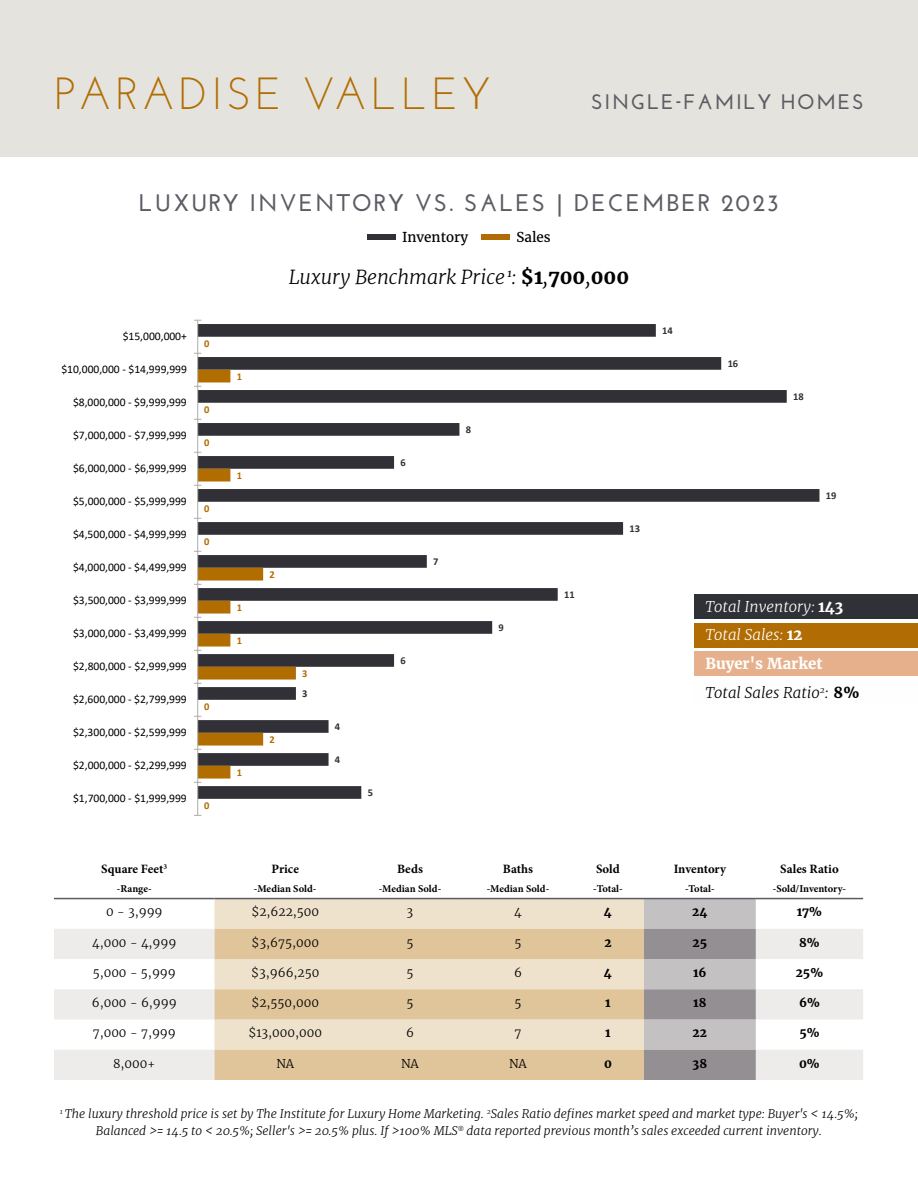
<style>
.page{position:relative;width:918px;height:1188px;background:#fff}
.page>*{position:absolute;margin:0;border:0;box-sizing:border-box;transform-origin:0 0}
.t1{font:45px "Josefin Sans";letter-spacing:.08em;color:#b16d03}
.t2{font:700 24px "Josefin Sans";letter-spacing:.08em;color:#5c5c65}
.t3{font:700 21px "Josefin Sans";letter-spacing:.08em;color:#5c5c65}
.t4{font:italic 300 19.5px "Merriweather";color:#000}
.t5{font:italic 300 15px/28.8px "Merriweather";color:#fff}
.t6{font:italic 300 15px "Merriweather";color:#000}
.t7{font:700 15px "Merriweather";color:#fff}
.t8{font:13.5px "Merriweather";color:#000}
.t9{font:700 12.75px "Minion Pro";color:#000}
.t10{font:italic 300 12px/16.5px "Merriweather";color:#000;text-align:center}
.t11{font:300 12px "Merriweather";color:#000}
.t12{font:700 12px "Merriweather";color:#000}
.t13{font:11.55px "Calibri";letter-spacing:-.005em;color:#000}
.t14{font:700 10.5px "Minion Pro";color:#000}
.t15{font:700 10.5px "Calibri";color:#303036}
.t16{font:700 10.5px "Calibri";color:#b26d01}
.s1{font-weight:700;font-style:normal}
</style>
<div class="page">
<div style="left:0;top:0;width:918px;height:158px;background:#e5e3dd"></div>
<svg style="left:198px;top:324px;width:621px;height:475px"></svg>
<hr style="left:197px;top:320px;width:1px;height:495px;background:#afabab">
<svg style="left:194px;top:370px;width:102px;height:413px"></svg>
<div style="left:367px;top:234px;width:29px;height:6px;background:#303037"></div>
<div style="left:482px;top:234px;width:28px;height:6px;background:#b16d03"></div>
<div style="left:215px;top:899px;width:429px;height:30px;background:#efe2cd"></div>
<svg style="left:54px;top:929px;width:809px;height:151px;fill:#edecea"></svg>
<svg style="left:215px;top:929px;width:429px;height:151px;background:#e6d0ae"></svg>
<svg style="left:644px;top:899px;width:112px;height:181px;background:#aca8ab"></svg>
<hr style="left:54px;top:898px;width:161px;height:1px;background:#5c5c65">
<hr style="left:215px;top:898px;width:141px;height:1px;background:#5c5c65">
<hr style="left:356px;top:898px;width:108px;height:1px;background:#5c5c65">
<hr style="left:464px;top:898px;width:108px;height:1px;background:#5c5c65">
<hr style="left:572px;top:898px;width:72px;height:1px;background:#5c5c65">
<hr style="left:644px;top:898px;width:112px;height:1px;background:#5c5c65">
<hr style="left:756px;top:898px;width:107px;height:1px;background:#5c5c65">
<div style="left:694px;top:651px;width:224px;height:25px;background:#e7b08c"></div>
<div style="left:694px;top:594px;width:224px;height:25px;background:#303037"></div>
<div style="left:694px;top:623px;width:224px;height:24px;background:#b16d03"></div>
<div style="left:694px;top:680px;width:224px;height:25px;background:#fefefe"></div>
<h1 class="t1" style="left:54px;top:67px;width:438px">PARADISE VALLEY</h1>
<h3 class="t3" style="left:591px;top:93px;width:274px">SINGLE-FAMILY HOMES</h3>
<h2 class="t2" style="left:139px;top:194px;width:642px">LUXURY INVENTORY VS. SALES | DECEMBER 2023</h2>
<p class="t8" style="left:402px;top:230px;width:68px">Inventory</p>
<p class="t8" style="left:516px;top:230px;width:36px">Sales</p>
<p class="t13" style="left:123px;top:328px;width:66px">$15,000,000+</p>
<p class="t13" style="left:61px;top:361px;width:127px">$10,000,000 - $14,999,999</p>
<p class="t13" style="left:73px;top:394px;width:115px">$8,000,000 - $9,999,999</p>
<p class="t13" style="left:73px;top:427px;width:115px">$7,000,000 - $7,999,999</p>
<p class="t13" style="left:73px;top:460px;width:115px">$6,000,000 - $6,999,999</p>
<p class="t13" style="left:73px;top:493px;width:115px">$5,000,000 - $5,999,999</p>
<p class="t13" style="left:73px;top:526px;width:115px">$4,500,000 - $4,999,999</p>
<p class="t13" style="left:73px;top:559px;width:115px">$4,000,000 - $4,499,999</p>
<p class="t13" style="left:73px;top:592px;width:115px">$3,500,000 - $3,999,999</p>
<p class="t13" style="left:73px;top:625px;width:115px">$3,000,000 - $3,499,999</p>
<p class="t13" style="left:73px;top:658px;width:115px">$2,800,000 - $2,999,999</p>
<p class="t13" style="left:73px;top:691px;width:115px">$2,600,000 - $2,799,999</p>
<p class="t13" style="left:73px;top:724px;width:115px">$2,300,000 - $2,599,999</p>
<p class="t13" style="left:73px;top:757px;width:115px">$2,000,000 - $2,299,999</p>
<p class="t13" style="left:73px;top:790px;width:115px">$1,700,000 - $1,999,999</p>
<p class="t16" style="left:204px;top:336px;width:7px">0</p>
<p class="t16" style="left:204px;top:402px;width:7px">0</p>
<p class="t16" style="left:204px;top:435px;width:7px">0</p>
<p class="t16" style="left:204px;top:501px;width:7px">0</p>
<p class="t16" style="left:204px;top:534px;width:7px">0</p>
<p class="t16" style="left:204px;top:699px;width:7px">0</p>
<p class="t16" style="left:204px;top:798px;width:7px">0</p>
<p class="t9" style="left:101px;top:864px;width:67px">Square Feet<sup>3</sup></p>
<p class="t14" style="left:117px;top:885px;width:36px">-Range-</p>
<p class="t16" style="left:237px;top:369px;width:7px">1</p>
<p class="t16" style="left:237px;top:468px;width:7px">1</p>
<p class="t16" style="left:237px;top:600px;width:7px">1</p>
<p class="t16" style="left:237px;top:633px;width:7px">1</p>
<p class="t16" style="left:237px;top:765px;width:7px">1</p>
<h3 class="t4" style="left:289px;top:265px;width:342px">Luxury Benchmark Price <sup>1</sup>: <span class="s1">$1</span>,<span class="s1">700</span>,<span class="s1">000</span></h3>
<p class="t15" style="left:662px;top:323px;width:12px">14</p>
<p class="t15" style="left:400px;top:455px;width:7px">6</p>
<p class="t15" style="left:466px;top:422px;width:7px">8</p>
<p class="t16" style="left:269px;top:567px;width:7px">2</p>
<p class="t15" style="left:433px;top:554px;width:7px">7</p>
<p class="t16" style="left:269px;top:732px;width:7px">2</p>
<p class="t16" style="left:302px;top:666px;width:7px">3</p>
<p class="t15" style="left:302px;top:686px;width:7px">3</p>
<p class="t15" style="left:335px;top:719px;width:7px">4</p>
<p class="t15" style="left:335px;top:752px;width:7px">4</p>
<p class="t15" style="left:368px;top:785px;width:7px">5</p>
<p class="t15" style="left:400px;top:653px;width:7px">6</p>
<p class="t15" style="left:499px;top:620px;width:7px">9</p>
<p class="t15" style="left:564px;top:587px;width:12px">11</p>
<p class="t15" style="left:629px;top:521px;width:12px">13</p>
<p class="t15" style="left:728px;top:356px;width:12px">16</p>
<p class="t15" style="left:793px;top:389px;width:12px">18</p>
<p class="t15" style="left:826px;top:488px;width:12px">19</p>
<p class="t5" style="left:705px;top:592px;width:140px">Total Inventory: <span class="s1">143<br></span>Total Sales: <span class="s1">12</span></p>
<p class="t7" style="left:705px;top:656px;width:119px">Buyer's Market</p>
<p class="t6" style="left:705px;top:683px;width:155px">Total Sales Ratio<sup>2</sup>: <span class="s1">8%</span></p>
<p class="t9" style="left:272px;top:864px;width:29px">Price</p>
<p class="t14" style="left:254px;top:885px;width:64px">-Median Sold-</p>
<p class="t9" style="left:397px;top:864px;width:27px">Beds</p>
<p class="t14" style="left:379px;top:885px;width:64px">-Median Sold-</p>
<p class="t9" style="left:503px;top:864px;width:32px">Baths</p>
<p class="t14" style="left:487px;top:885px;width:64px">-Median Sold-</p>
<p class="t9" style="left:596px;top:864px;width:25px">Sold</p>
<p class="t14" style="left:593px;top:885px;width:31px">-Total-</p>
<p class="t9" style="left:674px;top:864px;width:54px">Inventory</p>
<p class="t14" style="left:685px;top:885px;width:31px">-Total-</p>
<p class="t9" style="left:780px;top:864px;width:60px">Sales Ratio</p>
<p class="t14" style="left:773px;top:885px;width:75px">-Sold/Inventory-</p>
<p class="t11" style="left:106px;top:906px;width:58px">0 - 3,999</p>
<p class="t11" style="left:251px;top:906px;width:69px">$2,622,500</p>
<p class="t11" style="left:407px;top:906px;width:8px">3</p>
<p class="t11" style="left:514px;top:906px;width:9px">4</p>
<p class="t12" style="left:604px;top:906px;width:9px">4</p>
<p class="t12" style="left:692px;top:906px;width:17px">24</p>
<p class="t12" style="left:797px;top:906px;width:27px">17%</p>
<p class="t11" style="left:92px;top:936px;width:86px">4,000 - 4,999</p>
<p class="t11" style="left:252px;top:936px;width:69px">$3,675,000</p>
<p class="t11" style="left:406px;top:936px;width:8px">5</p>
<p class="t11" style="left:514px;top:936px;width:8px">5</p>
<p class="t12" style="left:604px;top:936px;width:9px">2</p>
<p class="t12" style="left:693px;top:936px;width:16px">25</p>
<p class="t12" style="left:799px;top:936px;width:22px">8%</p>
<p class="t11" style="left:93px;top:966px;width:85px">5,000 - 5,999</p>
<p class="t11" style="left:251px;top:966px;width:70px">$3,966,250</p>
<p class="t11" style="left:406px;top:966px;width:8px">5</p>
<p class="t11" style="left:514px;top:966px;width:9px">6</p>
<p class="t12" style="left:604px;top:966px;width:9px">4</p>
<p class="t12" style="left:693px;top:966px;width:15px">16</p>
<p class="t12" style="left:796px;top:966px;width:29px">25%</p>
<p class="t11" style="left:92px;top:997px;width:86px">6,000 - 6,999</p>
<p class="t11" style="left:251px;top:997px;width:69px">$2,550,000</p>
<p class="t11" style="left:406px;top:997px;width:8px">5</p>
<p class="t11" style="left:514px;top:997px;width:8px">5</p>
<p class="t12" style="left:605px;top:997px;width:7px">1</p>
<p class="t12" style="left:693px;top:997px;width:15px">18</p>
<p class="t12" style="left:799px;top:997px;width:22px">6%</p>
<p class="t11" style="left:93px;top:1027px;width:85px">7,000 - 7,999</p>
<p class="t11" style="left:248px;top:1027px;width:75px">$13,000,000</p>
<p class="t11" style="left:406px;top:1027px;width:9px">6</p>
<p class="t11" style="left:514px;top:1027px;width:9px">7</p>
<p class="t12" style="left:605px;top:1027px;width:7px">1</p>
<p class="t12" style="left:693px;top:1027px;width:16px">22</p>
<p class="t12" style="left:799px;top:1027px;width:22px">5%</p>
<p class="t11" style="left:113px;top:1057px;width:44px">8,000+</p>
<p class="t11" style="left:276px;top:1057px;width:19px">NA</p>
<p class="t11" style="left:401px;top:1057px;width:19px">NA</p>
<p class="t11" style="left:509px;top:1057px;width:19px">NA</p>
<p class="t12" style="left:604px;top:1057px;width:9px">0</p>
<p class="t12" style="left:693px;top:1057px;width:16px">38</p>
<p class="t12" style="left:799px;top:1057px;width:22px">0%</p>
<p class="t10" style="left:60px;top:1106px;width:800px"><sup>1</sup> The luxury threshold price is set by The Institute for Luxury Home Marketing. <sup>2</sup>Sales Ratio de昀椀nes market speed and market type: Buyer's &lt; 14.5%;<br>Balanced &gt;= 14.5 to &lt; 20.5%; Seller's &gt;= 20.5% plus. If &gt;100% MLS<sup>®</sup> data reported previous month’s sales exceeded current inventory.</p>
</div>
